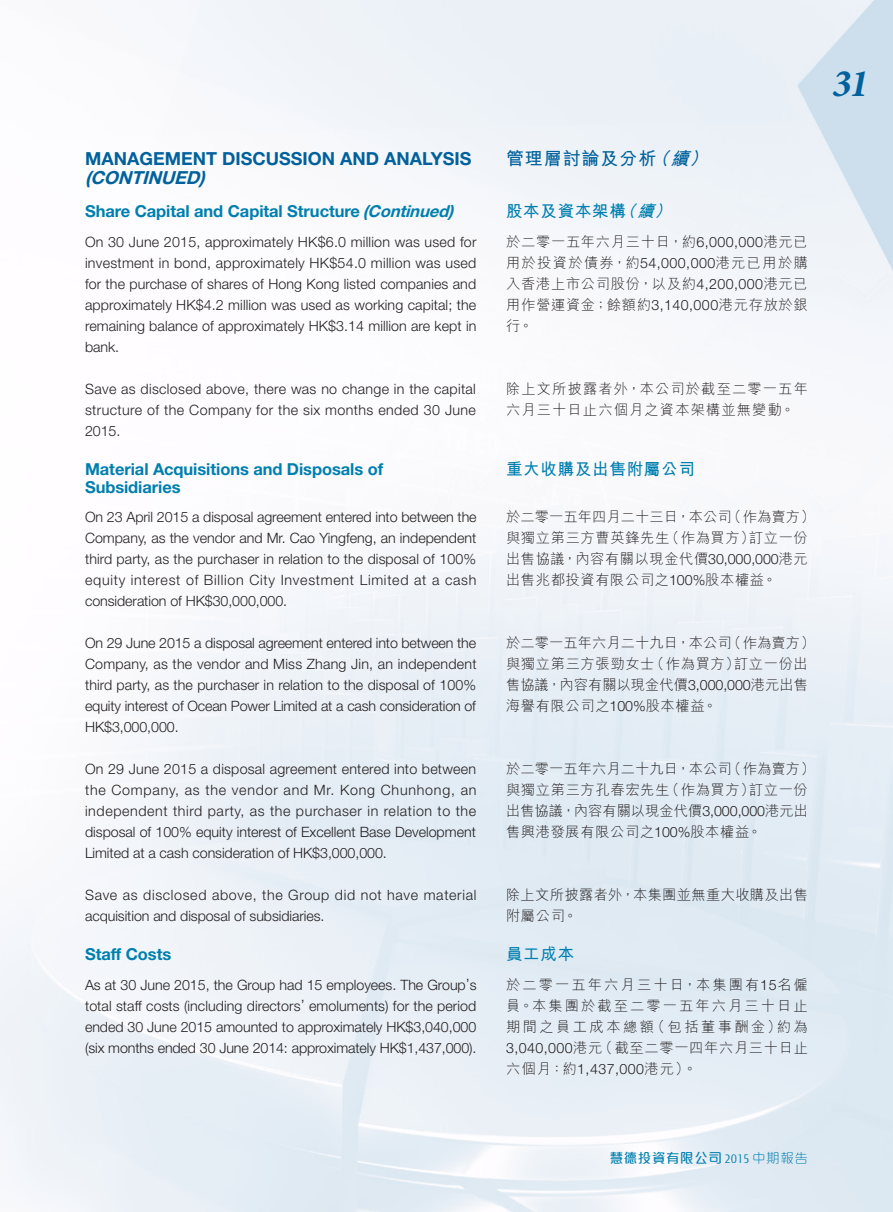
<style>
.page{position:relative;width:893px;height:1212px;background:#fff}
.page>*{position:absolute;margin:0;border:0;box-sizing:border-box;transform-origin:0 0}
.t1{font:italic 700 39px "Minion Pro";color:#00619c}
.Heading_1{font:700 18px/19.5px "Helvetica Neue LT Std";color:#00619c}
.C_Heading_1{font:700 18px "M Hei HK";letter-spacing:.05em;color:#00619c}
.Heading_2{font:700 16.5px/18px "Helvetica Neue LT Std";letter-spacing:-.005em;color:#007faf}
.C_Heading_2{font:700 16.5px "M Hei HK";letter-spacing:.045em;color:#007faf}
.Heading_2-2{font:700 16.5px "M Hei HK";letter-spacing:.045em;color:#007faf}
.Body_Text{font:300 14.25px/21px "Helvetica Neue LT Std";color:#231f20;text-align:justify}
.C_Body_Text{font:300 14.25px/21px "M Hei HK";letter-spacing:.08em;color:#231f20;text-align:justify}
.Body_Text-2{font:300 14.25px/21px "M Hei HK";letter-spacing:.005em;color:#231f20}
.Body_Text-3{font:300 14.25px/21px "M Hei HK";letter-spacing:.04em;color:#231f20}
.Body_Text-4{font:300 14.25px/21px "Helvetica Neue LT Std";letter-spacing:.03em;color:#231f20}
.t2{font:500 13.5px "M Elle HK";letter-spacing:.045em;color:#007faf}
.s1{font-style:italic}
.s2{font-family:"Helvetica Neue LT Std"}
.s3{font-family:"Modena";font-weight:300;font-stretch:condensed}
.s4{font-weight:300}
</style>
<div class="page">
<p class="Heading_1" style="left:85px;top:148px;width:388px">MANAGEMENT DISCUSSION AND ANALYSIS <span class="s1">(CONTINUED)</span></p>
<p class="Heading_2" style="left:85px;top:202px;width:375px">Share Capital and Capital Structure <span class="s1">(Continued)</span></p>
<p class="Body_Text" style="left:85px;top:231px;width:393px">On 30 June 2015, approximately HK$6.0 million was used for investment in bond, approximately HK$54.0 million was used for the purchase of shares of Hong Kong listed companies and approximately HK$4.2 million was used as working capital; the remaining balance of approximately HK$3.14 million are kept in bank.</p>
<p class="Body_Text" style="left:85px;top:378px;width:392px">Save as disclosed above, there was no change in the capital structure of the Company for the six months ended 30 June 2015.</p>
<p class="Heading_2" style="left:85px;top:460px;width:300px">Material Acquisitions and Disposals of<br>Subsidiaries</p>
<p class="Body_Text" style="left:85px;top:506px;width:393px">On 23 April 2015 a disposal agreement entered into between the Company, as the vendor and Mr. Cao Yingfeng, an independent third party, as the purchaser in relation to the disposal of 100% equity interest of Billion City Investment Limited at a cash consideration of HK$30,000,000.</p>
<p class="Body_Text" style="left:85px;top:632px;width:393px">On 29 June 2015 a disposal agreement entered into between the Company, as the vendor and Miss Zhang Jin, an independent third party, as the purchaser in relation to the disposal of 100% equity interest of Ocean Power Limited at a cash consideration of HK$3,000,000.</p>
<p class="Body_Text" style="left:85px;top:758px;width:393px">On 29 June 2015 a disposal agreement entered into between the Company, as the vendor and Mr. Kong Chunhong, an independent third party, as the purchaser in relation to the disposal of 100% equity interest of Excellent Base Development Limited at a cash consideration of HK$3,000,000.</p>
<p class="Body_Text-4" style="left:85px;top:884px;width:393px">Save as disclosed above, the Group did not have material acquisition and disposal of subsidiaries.</p>
<p class="Heading_2" style="left:85px;top:945px;width:88px">Staff Costs</p>
<p class="Body_Text" style="left:85px;top:974px;width:393px">As at 30 June 2015, the Group had 15 employees. The Group’s total staff costs (including directors’ emoluments) for the period ended 30 June 2015 amounted to approximately HK$3,040,000 (six months ended 30 June 2014: approximately HK$1,437,000).</p>
<p class="C_Heading_1" style="left:506px;top:145px;width:209px">管理層討論及分析<span class="s1">（續）</span></p>
<p class="C_Heading_2" style="left:506px;top:199px;width:172px">股本及資本架構<span class="s1">（續）</span></p>
<p class="C_Body_Text" style="left:506px;top:231px;width:303px">於二零一五年六月三十日，約<span class="s2">6,000,000</span>港元已用於投資於債券，約<span class="s2">54,000,000</span>港元已用於購入香港上市公司股份，以及約<span class="s2">4,200,000</span>港元已用作營運資金；餘額約<span class="s2">3,140,000</span>港元存放於銀行。</p>
<p class="C_Body_Text" style="left:506px;top:378px;width:303px">除上文所披露者外，本公司於截至二零一五年六月三十日止六個月之資本架構並無變動。</p>
<p class="Heading_2-2" style="left:506px;top:457px;width:190px">重大收購及出售附屬公司</p>
<p class="Body_Text-3" style="left:506px;top:506px;width:311px">於二零一五年四月二十三日，本公司（作為賣方）與獨立第三方曹英鋒先生（作為買方）訂立一份出售協議，內容有關以現金代價<span class="s2">30,000,000</span>港元出售兆都投資有限公司之<span class="s2">100%</span>股本權益。</p>
<p class="Body_Text-2" style="left:506px;top:632px;width:311px">於二零一五年六月二十九日，本公司（作為賣方）與獨立第三方張勁女士（作為買方）訂立一份出售協議，內容有關以現金代價<span class="s2">3,000,000</span>港元出售海譽有限公司之<span class="s2">100%</span>股本權益。</p>
<p class="Body_Text-2" style="left:506px;top:758px;width:311px">於二零一五年六月二十九日，本公司（作為賣方）與獨立第三方孔春宏先生（作為買方）訂立一份出售協議，內容有關以現金代價<span class="s2">3,000,000</span>港元出售興港發展有限公司之<span class="s2">100%</span>股本權益。</p>
<p class="Body_Text-3" style="left:506px;top:884px;width:303px">除上文所披露者外，本集團並無重大收購及出售附屬公司。</p>
<p class="C_Heading_2" style="left:506px;top:942px;width:70px">員工成本</p>
<p class="C_Body_Text" style="left:506px;top:974px;width:304px">於二零一五年六月三十日，本集團有<span class="s2">15</span>名僱員。本集團於截至二零一五年六月三十日止期間之員工成本總額（包括董事酬金）約為<span class="s2">3,040,000</span>港元（截至二零一四年六月三十日止六個月：約<span class="s2">1,437,000</span>港元）。</p>
<h1 class="t1" style="left:832px;top:56px;width:38px">31</h1>
<p class="t2" style="left:610px;top:1151px;width:200px">慧德投資有限公司 <span class="s3">2015</span> <span class="s4">中期報告</span></p>
</div>
